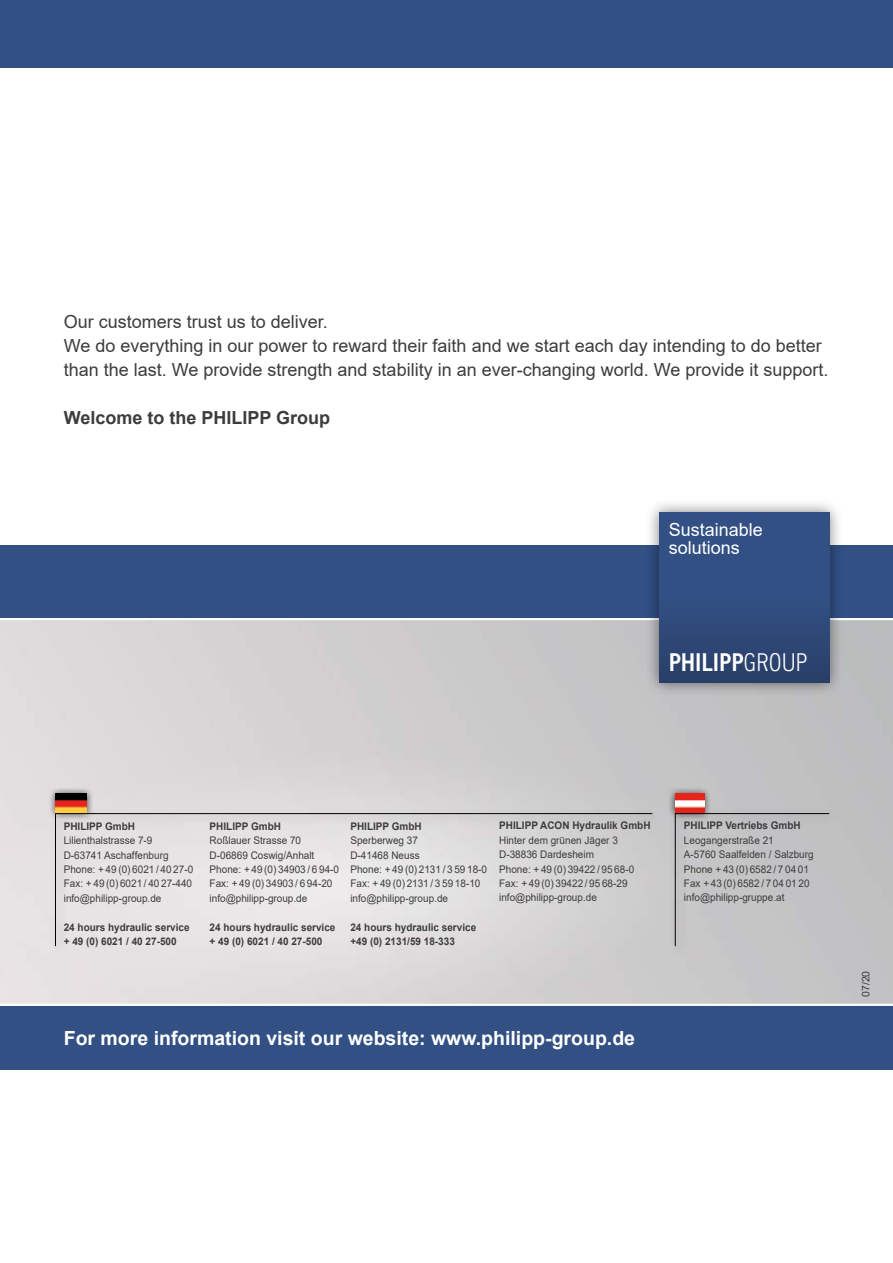
<style>
.page{position:relative;width:893px;height:1263px;background:#fff}
.page>*{position:absolute;margin:0;border:0;box-sizing:border-box;transform-origin:0 0}
.t1{font:700 25.5px "CA Normal";color:#fff}
.t2{font:700 19.5px "Arial";color:#fff}
.t3{font:18px/24px "Arial";color:#3c3c3b}
.t4{font:700 18px "Arial";color:#3c3c3b}
.t5{font:18px/18px "Arial";color:#fff}
.t6{font:10.5px/14.4px "Arial";color:#3c3c3b;scale:.95 1}
.t7{font:700 10.5px/14.4px "Arial";color:#3c3c3b;scale:.95 1}
.t8{font:10.5px "Arial";color:#3c3c3b}
.s1{font-weight:300}
</style>
<div class="page">
<div style="left:0;top:0;width:893px;height:68px;background:#325084"></div>
<div style="left:0;top:1006px;width:893px;height:63px;background:#325084"></div>
<div style="left:0;top:546px;width:893px;height:72px;background:#325084"></div>
<div style="left:645px;top:498px;width:198px;height:199px;background:#000;opacity:.5"></div>
<div style="left:659px;top:512px;width:170px;height:170px;background:linear-gradient(to bottom,#34548b,#2c436f)"></div>
<div style="left:668px;top:787px;width:43px;height:33px;background:#000;opacity:.75"></div>
<img style="left:675px;top:794px;width:29px;height:13px">
<div style="left:48px;top:787px;width:46px;height:33px;background:#000;opacity:.75"></div>
<img style="left:55px;top:794px;width:32px;height:13px">
<div style="left:49px;top:807px;width:613px;height:149px;background:#000;opacity:.75"></div>
<svg style="left:55px;top:813px;width:598px;height:133px;background:#dedcdd"></svg>
<div style="left:669px;top:807px;width:170px;height:149px;background:#000;opacity:.75"></div>
<div style="left:675px;top:813px;width:155px;height:133px;background:#c4c4c5"></div>
<h3 class="t3" style="left:64px;top:309px;width:766px">Our customers trust us to deliver.<br>We do everything in our power to reward their faith and we start each day intending to do better than the last. We provide strength and stability in an ever-changing world. We provide it support.</h3>
<h3 class="t4" style="left:64px;top:405px;width:268px">Welcome to the PHILIPP Group</h3>
<h3 class="t5" style="left:669px;top:520px;width:96px">Sustainable solutions</h3>
<h1 class="t1" style="left:669px;top:645px;width:141px">PHILIPP<span class="s1">GROUP</span></h1>
<p class="t7" style="left:64px;top:819px;width:77px">PHILIPP GmbH</p>
<p class="t6" style="left:64px;top:833px;width:138px">Lilienthalstrasse 7-9<br>D-63741 Aschaffenburg<br>Phone: + 49 (0) 6021 / 40 27-0<br>Fax: + 49 (0) 6021 / 40 27-440 info@philipp-group.de</p>
<p class="t7" style="left:64px;top:920px;width:134px">24 hours hydraulic service + 49 (0) 6021 / 40 27-500</p>
<p class="t7" style="left:210px;top:819px;width:77px">PHILIPP GmbH</p>
<p class="t6" style="left:210px;top:833px;width:138px">Roßlauer Strasse 70<br>D-06869 Coswig/Anhalt<br>Phone: + 49 (0) 34903 / 6 94-0<br>Fax: + 49 (0) 34903 / 6 94-20 info@philipp-group.de</p>
<p class="t7" style="left:210px;top:920px;width:134px">24 hours hydraulic service + 49 (0) 6021 / 40 27-500</p>
<p class="t7" style="left:350px;top:819px;width:77px">PHILIPP GmbH</p>
<p class="t6" style="left:350px;top:833px;width:145px">Sperberweg 37<br>D-41468 Neuss<br>Phone: + 49 (0) 2131 / 3 59 18-0<br>Fax: + 49 (0) 2131 / 3 59 18-10 info@philipp-group.de</p>
<p class="t7" style="left:350px;top:920px;width:134px">24 hours hydraulic service +49 (0) 2131/59 18-333</p>
<p class="t7" style="left:499px;top:819px;width:161px">PHILIPP ACON Hydraulik GmbH</p>
<p class="t6" style="left:499px;top:833px;width:144px">Hinter dem grünen Jäger 3<br>D-38836 Dardesheim<br>Phone: + 49 (0) 39422 / 95 68-0<br>Fax: + 49 (0) 39422 / 95 68-29 info@philipp-group.de</p>
<h2 class="t2" style="left:64px;top:1024px;width:573px">For more information visit our website: www.philipp-group.de</h2>
<p class="t7" style="left:684px;top:818px;width:124px">PHILIPP Vertriebs GmbH</p>
<p class="t6" style="left:684px;top:833px;width:138px">Leogangerstraße 21<br>A-5760 Saalfelden / Salzburg<br>Phone + 43 (0) 6582 / 7 04 01<br>Fax + 43 (0) 6582 / 7 04 01 20 info@philipp-gruppe.at</p>
<p class="t8" style="left:859px;top:997px;width:28px;rotate:-90deg">07/20</p>
</div>
